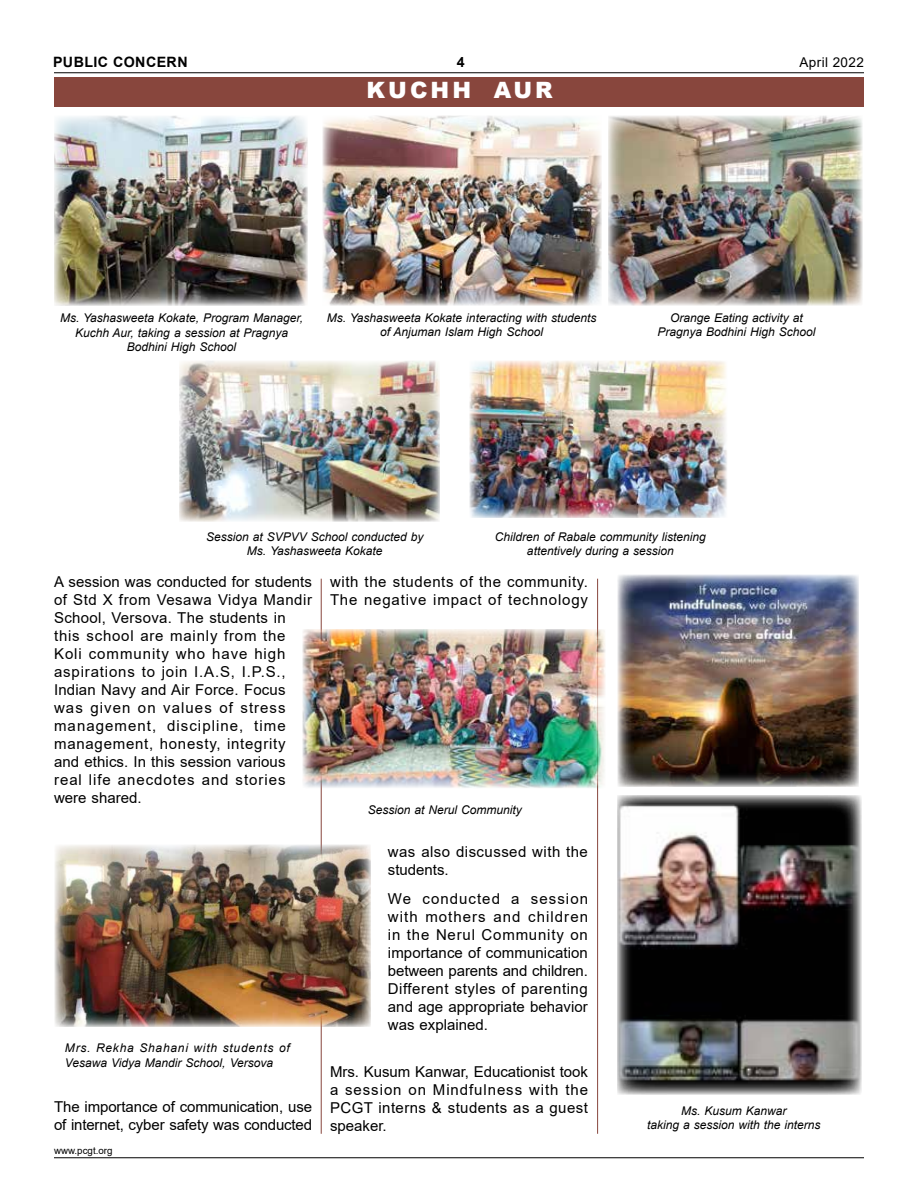
<style>
.page{position:relative;width:918px;height:1188px;background:#fff}
.page>*{position:absolute;margin:0;border:0;box-sizing:border-box;transform-origin:0 0}
.t1{font:900 22.5px "Arial";letter-spacing:.135em;color:#fff}
.t2{font:15px/18px "Arial";letter-spacing:.05em;color:#000}
.t3{font:15px/18px "Arial";letter-spacing:.03em;color:#000;text-align:justify}
.t4{font:15px/18px "Arial";letter-spacing:-.01em;color:#000}
.t5{font:15px/18px "Arial";letter-spacing:.055em;color:#000}
.t6{font:700 14.25px "Arial";letter-spacing:.03em;color:#000}
.t7{font:13.5px "Arial";letter-spacing:.03em;color:#000}
.t8{font:italic 12px/14.4px "Arial";color:#000;text-align:center}
.t9{font:9.75px "Arial";color:#000}
</style>
<div class="page">
<hr style="left:54px;top:72px;width:810px;height:1px;background:#000">
<hr style="left:54px;top:1157px;width:810px;height:1px;background:#000">
<div style="left:54px;top:77px;width:810px;height:30px;background:#88463d"></div>
<hr style="left:321px;top:579px;width:1px;height:555px;background:#88463d">
<hr style="left:597px;top:579px;width:1px;height:555px;background:#88463d">
<img style="left:323px;top:116px;width:278px;height:189px">
<img style="left:54px;top:116px;width:254px;height:189px">
<img style="left:608px;top:116px;width:255px;height:189px">
<img style="left:179px;top:361px;width:261px;height:160px">
<img style="left:470px;top:361px;width:257px;height:157px">
<img style="left:55px;top:845px;width:316px;height:181px">
<img style="left:617px;top:795px;width:244px;height:299px">
<img style="left:618px;top:575px;width:241px;height:212px">
<img style="left:303px;top:629px;width:303px;height:159px">
<p class="t6" style="left:53px;top:52px;width:136px">PUBLIC CONCERN</p>
<p class="t6" style="left:457px;top:52px;width:9px">4</p>
<p class="t7" style="left:800px;top:53px;width:66px">April 2022</p>
<h1 class="t1" style="left:367px;top:73px;width:188px">KUCHH AUR</h1>
<p class="t8" style="left:327px;top:310px;width:271px">Ms. Yashasweeta Kokate interacting with students of Anjuman Islam High School</p>
<p class="t8" style="left:60px;top:311px;width:245px">Ms. Yashasweeta Kokate, Program Manager,<br>Kuchh Aur, taking a session at Pragnya<br>Bodhini High School</p>
<p class="t8" style="left:657px;top:311px;width:160px">Orange Eating activity at<br>Pragnya Bodhini High School</p>
<p class="t8" style="left:206px;top:530px;width:219px">Session at SVPVV School conducted by<br>Ms. Yashasweeta Kokate</p>
<p class="t8" style="left:495px;top:530px;width:212px">Children of Rabale community listening attentively during a session</p>
<p class="t2" style="left:54px;top:573px;width:259px">A session was conducted for students of Std X from Vesawa Vidya Mandir<br>School, Versova. The students in this school are mainly from the<br>Koli community who have high aspirations to join I.A.S, I.P.S.,<br>Indian Navy and Air Force. Focus was given on values of stress management, discipline, time management, honesty, integrity and ethics. In this session various real life anecdotes and stories were shared.</p>
<p class="t8" style="left:65px;top:1041px;width:226px;text-align:left">Mrs. Rekha Shahani with students of<br>Vesawa Vidya Mandir School, Versova</p>
<p class="t4" style="left:54px;top:1098px;width:260px">The importance of communication, use of internet, cyber safety was conducted</p>
<p class="t9" style="left:54px;top:1144px;width:60px">www.pcgt.org</p>
<p class="t5" style="left:330px;top:573px;width:260px">with the students of the community.<br>The negative impact of technology</p>
<p class="t8" style="left:368px;top:803px;width:156px">Session at Nerul Community</p>
<p class="t3" style="left:388px;top:843px;width:202px">was also discussed with the students.</p>
<p class="t3" style="left:388px;top:889px;width:202px">We conducted a session with mothers and children in the Nerul Community on importance of communication between parents and children.<br>Different styles of parenting and age appropriate behavior was explained.</p>
<p class="t3" style="left:330px;top:1063px;width:260px">Mrs. Kusum Kanwar, Educationist took a session on Mindfulness with the PCGT interns &amp; students as a guest speaker.</p>
<p class="t8" style="left:647px;top:1103px;width:175px">Ms. Kusum Kanwar<br>taking a session with the interns</p>
</div>
